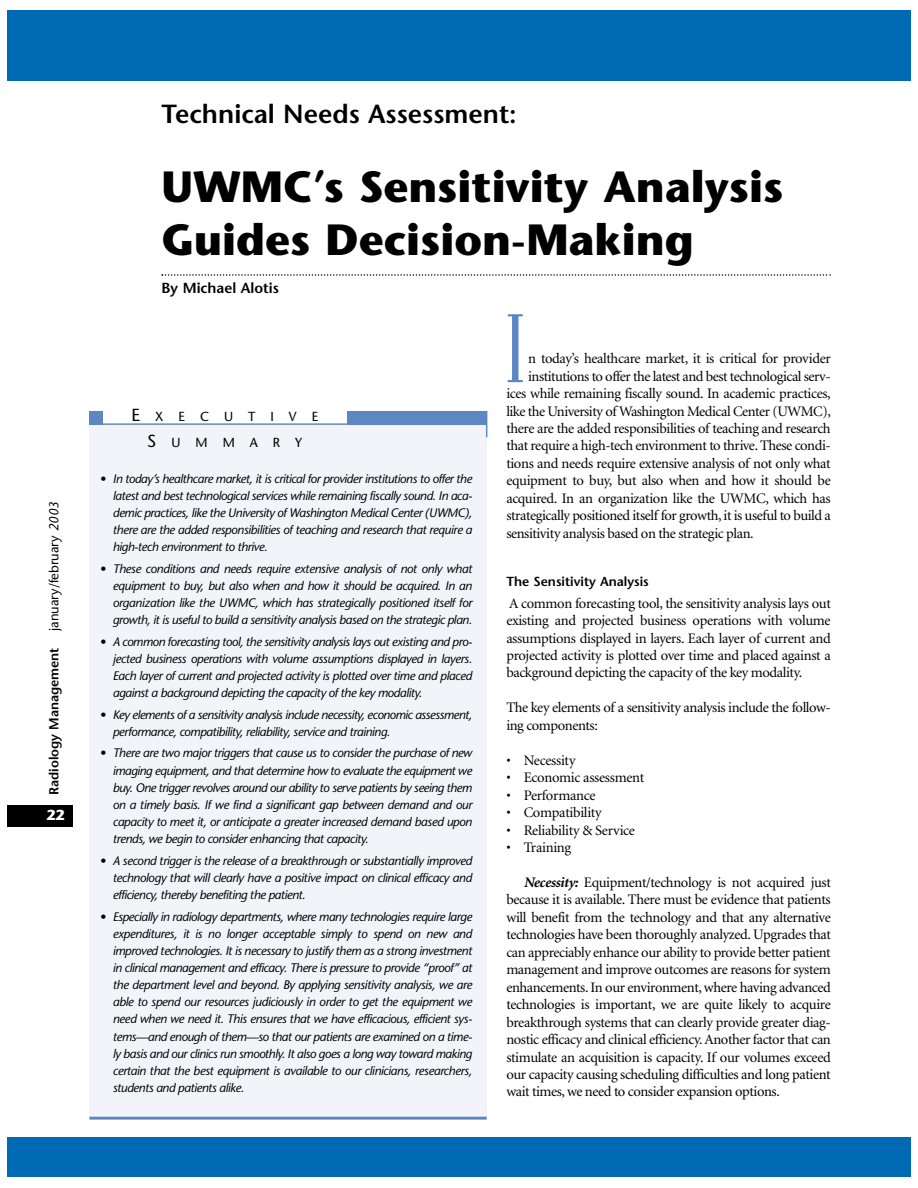
<style>
.page{position:relative;width:918px;height:1188px;background:#fff}
.page>*{position:absolute;margin:0;border:0;box-sizing:border-box;transform-origin:0 0}
.t1{font:101.85px "Heliotype Plain";color:#5d87c4;scale:1.2 1}
.t2{font:700 43.65px/52.3px "Stone Sans";color:#000}
.t3{font:600 26.25px "Stone Sans";color:#000}
.t4{font:14.55px/17.4px "Minion";letter-spacing:-.03em;color:#000;text-align:justify}
.t5{font:600 14.55px "Stone Sans";color:#000}
.t6{font:700 14.55px "Stone Sans";color:#fff}
.t7{font:600 13.05px "Stone Sans";color:#000}
.t8{font:13.05px "Stone Sans";letter-spacing:.005em;color:#000}
.t9{font:13.05px/26.2px "Stone Sans";letter-spacing:1.15em;color:#000;text-align:center}
.t10{font:italic 12.3px/17.1px "Stone Sans";letter-spacing:-.035em;color:#000;text-align:justify}
.s1{font-style:italic}
.s2{font-size:17.4px}
.s3{font-weight:700;font-style:italic}
</style>
<div class="page">
<div style="left:7px;top:805px;width:66px;height:22px;background:#000"></div>
<svg style="left:162px;top:274px;width:669px;height:2px"></svg>
<div style="left:7px;top:1137px;width:904px;height:39px;background:#006bb4"></div>
<div style="left:7px;top:11px;width:904px;height:70px;background:#006bb4"></div>
<div style="left:89px;top:424px;width:398px;height:694px;background:#f3f4f9"></div>
<div style="left:89px;top:411px;width:14px;height:13px;background:#5d87c4"></div>
<hr style="left:89px;top:423px;width:398px;height:2px;background:#5d87c4">
<hr style="left:89px;top:1117px;width:398px;height:3px;background:#5d87c4">
<div style="left:347px;top:411px;width:140px;height:13px;background:#5d87c4"></div>
<svg style="left:486px;top:425px;width:1px;height:12px"></svg>
<p class="t8" style="left:49px;top:631px;width:131px;rotate:-90deg">january/february <span class="s1">2003</span></p>
<p class="t7" style="left:49px;top:795px;width:149px;rotate:-90deg">Radiology Management</p>
<p class="t6" style="left:46px;top:809px;width:20px">22</p>
<h3 class="t3" style="left:162px;top:104px;width:357px">Technical Needs Assessment:</h3>
<h2 class="t2" style="left:162px;top:166px;width:623px">UWMC’s Sensitivity Analysis<br>Guides Decision-Making</h2>
<p class="t5" style="left:162px;top:282px;width:119px">By Michael Alotis</p>
<p class="t9" style="left:131px;top:405px;width:188px"><span class="s2">E</span>XECUTIVE<br><span class="s2">S</span>UMMARY</p>
<p class="t10" style="left:113px;top:471px;width:361px;text-indent:-13px">• In today’s healthcare market, it is critical for provider institutions to offer the latest and best technological services while remaining fiscally sound. In aca&shy;demic practices, like the University of Washington Medical Center (UWMC), there are the added responsibilities of teaching and research that require a high-tech environment to thrive.</p>
<p class="t10" style="left:113px;top:561px;width:361px;text-indent:-13px">• These conditions and needs require extensive analysis of not only what equipment to buy, but also when and how it should be acquired. In an organization like the UWMC, which has strategically positioned itself for growth, it is useful to build a sensitivity analysis based on the strategic plan.</p>
<p class="t10" style="left:113px;top:634px;width:361px;text-indent:-13px">• A common forecasting tool, the sensitivity analysis lays out existing and pro&shy;jected business operations with volume assumptions displayed in layers.<br>Each layer of current and projected activity is plotted over time and placed against a background depicting the capacity of the key modality.</p>
<p class="t10" style="left:113px;top:707px;width:361px;text-indent:-13px">• Key elements of a sensitivity analysis include necessity, economic assessment, performance, compatibility, reliability, service and training.</p>
<p class="t10" style="left:113px;top:746px;width:361px;text-indent:-13px">• There are two major triggers that cause us to consider the purchase of new imaging equipment, and that determine how to evaluate the equipment we buy. One trigger revolves around our ability to serve patients by seeing them on a timely basis. If we find a significant gap between demand and our capacity to meet it, or anticipate a greater increased demand based upon trends, we begin to consider enhancing that capacity.</p>
<p class="t10" style="left:113px;top:853px;width:361px;text-indent:-13px">• A second trigger is the release of a breakthrough or substantially improved technology that will clearly have a positive impact on clinical efficacy and efficiency, thereby benefiting the patient.</p>
<p class="t10" style="left:113px;top:909px;width:361px;text-indent:-13px">• Especially in radiology departments, where many technologies require large expenditures, it is no longer acceptable simply to spend on new and improved technologies. It is necessary to justify them as a strong investment in clinical management and efficacy. There is pressure to provide “proof” at the department level and beyond. By applying sensitivity analysis, we are able to spend our resources judiciously in order to get the equipment we need when we need it. This ensures that we have efficacious, efficient sys&shy;tems—and enough of them—so that our patients are examined on a time&shy;ly basis and our clinics run smoothly. It also goes a long way toward making certain that the best equipment is available to our clinicians, researchers, students and patients alike.</p>
<h1 class="t1" style="left:505px;top:320px;width:18px">I</h1>
<p class="t4" style="left:528px;top:351px;width:304px">n today’s healthcare market, it is critical for provider</p>
<p class="t4" style="left:528px;top:368px;width:304px">institutions to offer the latest and best technological serv-</p>
<p class="t4" style="left:506px;top:386px;width:326px">ices while remaining fiscally sound. In academic practices,</p>
<p class="t4" style="left:506px;top:403px;width:326px">like the University of Washington Medical Center (UWMC),</p>
<p class="t4" style="left:506px;top:421px;width:326px">there are the added responsibilities of teaching and research</p>
<p class="t4" style="left:506px;top:438px;width:326px">that require a high-tech environment to thrive. These condi-</p>
<p class="t4" style="left:506px;top:456px;width:326px">tions and needs require extensive analysis of not only what</p>
<p class="t4" style="left:506px;top:473px;width:326px">equipment to buy, but also when and how it should be</p>
<p class="t4" style="left:506px;top:491px;width:326px">acquired. In an organization like the UWMC, which has</p>
<p class="t4" style="left:506px;top:508px;width:326px">strategically positioned itself for growth, it is useful to build a</p>
<p class="t4" style="left:506px;top:526px;width:249px">sensitivity analysis based on the strategic plan.</p>
<p class="t7" style="left:506px;top:576px;width:144px">The Sensitivity Analysis</p>
<p class="t4" style="left:506px;top:595px;width:326px">A common forecasting tool, the sensitivity analysis lays out existing and projected business operations with volume assumptions displayed in layers. Each layer of current and projected activity is plotted over time and placed against a background depicting the capacity of the key modality.</p>
<p class="t4" style="left:506px;top:700px;width:326px">The key elements of a sensitivity analysis include the follow&shy;ing components:</p>
<p class="t4" style="left:506px;top:753px;width:71px">• Necessity</p>
<p class="t4" style="left:506px;top:770px;width:140px">• Economic assessment</p>
<p class="t4" style="left:506px;top:788px;width:91px">• Performance</p>
<p class="t4" style="left:506px;top:805px;width:97px">• Compatibility</p>
<p class="t4" style="left:506px;top:822px;width:130px">• Reliability &amp; Service</p>
<p class="t4" style="left:506px;top:840px;width:66px">• Training</p>
<p class="t4" style="left:506px;top:875px;width:326px;text-indent:17px"><span class="s3">Necessity:</span> Equipment/technology is not acquired just because it is available. There must be evidence that patients will benefit from the technology and that any alternative technologies have been thoroughly analyzed. Upgrades that can appreciably enhance our ability to provide better patient management and improve outcomes are reasons for system enhancements. In our environment, where having advanced technologies is important, we are quite likely to acquire breakthrough systems that can clearly provide greater diag&shy;nostic efficacy and clinical efficiency. Another factor that can stimulate an acquisition is capacity. If our volumes exceed our capacity causing scheduling difficulties and long patient wait times, we need to consider expansion options.</p>
</div>
